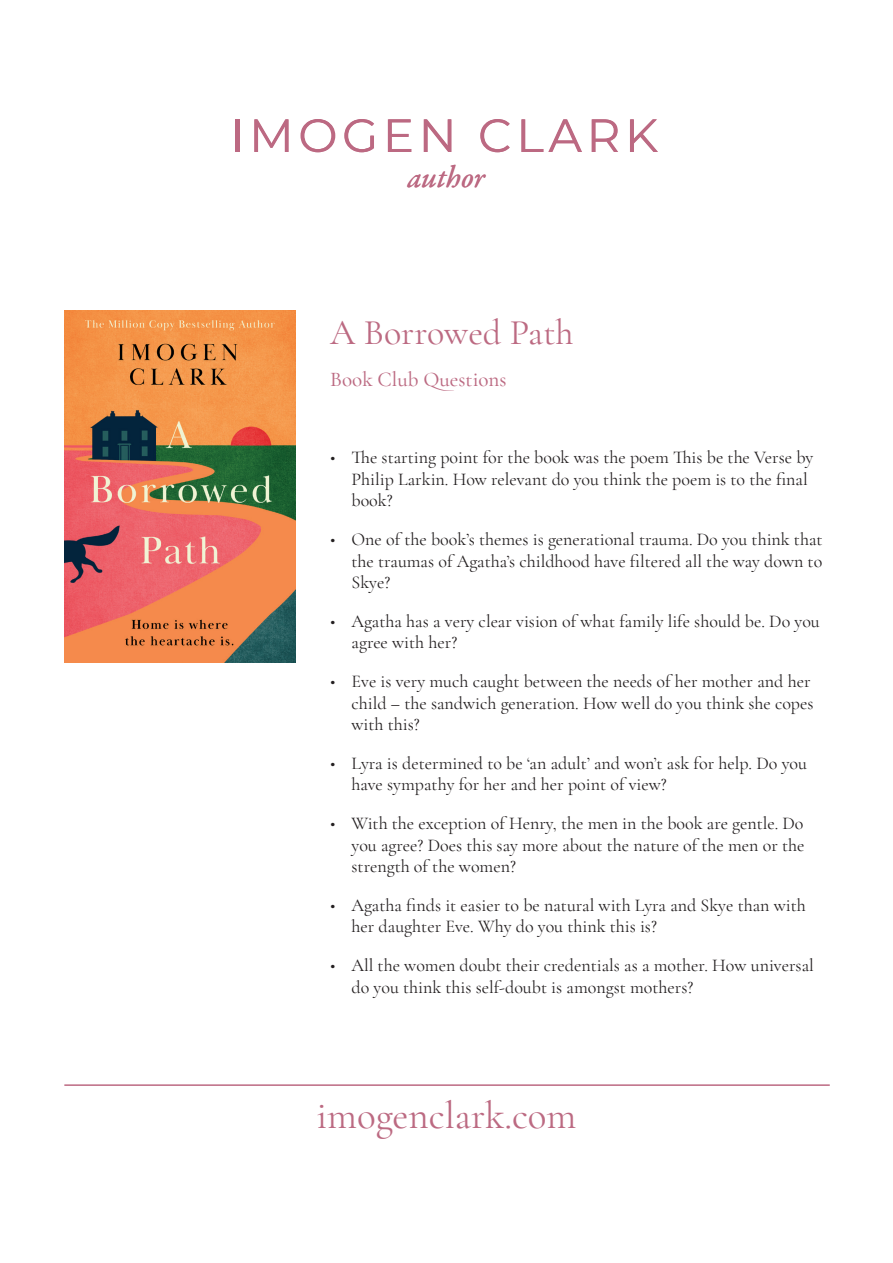
<style>
.page{position:relative;width:893px;height:1263px;background:#fff}
.page>*{position:absolute;margin:0;border:0;box-sizing:border-box;transform-origin:0 0}
.t1{font:39px "Cormorant Garamond";color:#bc6a82}
.t2{font:36px "Cormorant Garamond";color:#bc6a82}
.t3{font:italic 31.05px "Garamond Premr Pro";color:#bc6982}
.t4{font:500 21px "Cormorant Garamond";color:#bc6a82}
.t5{font:18px/21.6px "Cormorant Garamond";color:#231f20}
</style>
<div class="page">
<hr style="left:235px;top:119px;width:4px;height:33px;background:#bc6982">
<svg style="left:254px;top:119px;width:35px;height:33px"></svg>
<svg style="left:300px;top:119px;width:35px;height:33px"></svg>
<svg style="left:344px;top:119px;width:30px;height:33px"></svg>
<svg style="left:388px;top:119px;width:23px;height:33px"></svg>
<svg style="left:424px;top:119px;width:27px;height:33px"></svg>
<svg style="left:480px;top:119px;width:30px;height:33px"></svg>
<svg style="left:521px;top:119px;width:61px;height:33px"></svg>
<svg style="left:592px;top:119px;width:26px;height:33px"></svg>
<svg style="left:630px;top:119px;width:28px;height:33px"></svg>
<img style="left:64px;top:310px;width:232px;height:353px">
<hr style="left:64px;top:1084px;width:766px;height:2px;background:#bc6a82">
<h3 class="t3" style="left:407px;top:158px;width:79px">author</h3>
<h2 class="t2" style="left:330px;top:310px;width:245px">A Borrowed Path</h2>
<p class="t4" style="left:330px;top:366px;width:178px">Book Club Questions</p>
<p class="t5" style="left:351px;top:446px;width:463px;text-indent:-21px">• The starting point for the book was the poem This be the Verse by<br>Philip Larkin. How relevant do you think the poem is to the final book?</p>
<p class="t5" style="left:351px;top:528px;width:473px;text-align:justify;text-indent:-21px">• One of the book’s themes is generational trauma. Do you think that the traumas of Agatha’s childhood have filtered all the way down to Skye?</p>
<p class="t5" style="left:351px;top:610px;width:470px;text-indent:-21px">• Agatha has a very clear vision of what family life should be. Do you agree with her?</p>
<p class="t5" style="left:351px;top:670px;width:464px;text-indent:-21px">• Eve is very much caught between the needs of her mother and her child – the sandwich generation. How well do you think she copes with this?</p>
<p class="t5" style="left:351px;top:752px;width:457px;text-indent:-21px">• Lyra is determined to be ‘an adult’ and won’t ask for help. Do you have sympathy for her and her point of view?</p>
<p class="t5" style="left:351px;top:812px;width:455px;text-align:justify;text-indent:-21px">• With the exception of Henry, the men in the book are gentle. Do you agree? Does this say more about the nature of the men or the strength of the women?</p>
<p class="t5" style="left:351px;top:894px;width:456px;text-indent:-21px">• Agatha finds it easier to be natural with Lyra and Skye than with her daughter Eve. Why do you think this is?</p>
<p class="t5" style="left:351px;top:954px;width:464px;text-indent:-21px">• All the women doubt their credentials as a mother. How universal do you think this self-doubt is amongst mothers?</p>
<h1 class="t1" style="left:317px;top:1091px;width:261px">imogenclark.com</h1>
</div>
